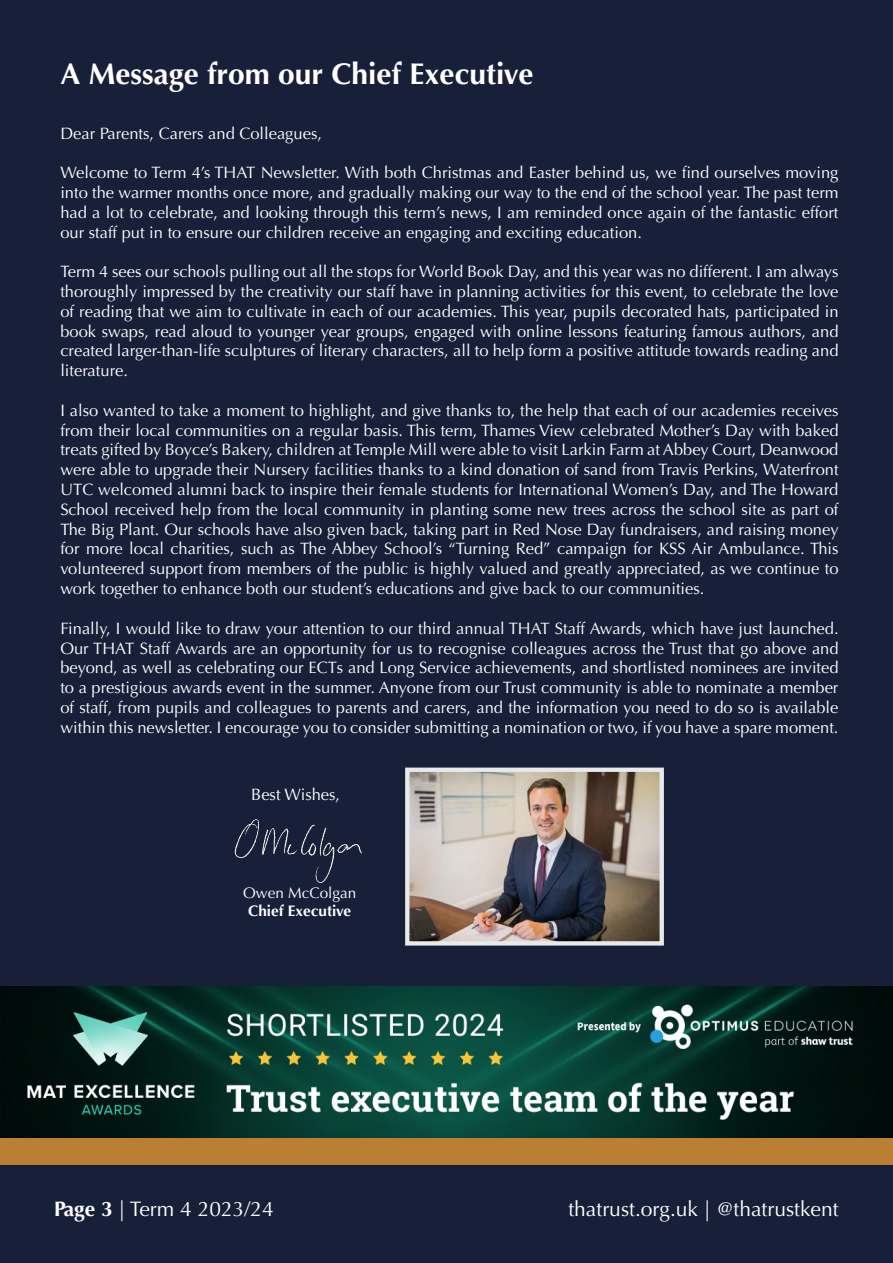
<style>
.page{position:relative;width:893px;height:1263px;background:#fff}
.page>*{position:absolute;margin:0;border:0;box-sizing:border-box;transform-origin:0 0}
.t1{font:700 30px "Optima";color:#fff}
.t2{font:21px "Optima";color:#fff}
.t3{font:16.5px/19.8px "Optima";color:#fff;text-align:justify}
.t4{font:700 15.3px "Optima";color:#fff}
.t5{font:15.3px "Optima";color:#fff}
.s1{font-weight:700}
</style>
<div class="page">
<div style="left:0;top:1165px;width:893px;height:98px;background:#181f39"></div>
<div style="left:0;top:0;width:893px;height:1137px;background:#181f39"></div>
<img style="left:234px;top:819px;width:128px;height:64px">
<div style="left:0;top:1137px;width:893px;height:28px;background:#ba7f35"></div>
<img style="left:410px;top:772px;width:249px;height:168px">
<div style="left:405px;top:767px;width:259px;height:178px;border:4px solid #e8e9eb"></div>
<img style="left:0;top:986px;width:893px;height:151px">
<p class="t1" style="left:60px;top:56px;width:475px">A Message from our Chief Executive</p>
<p class="t3" style="left:60px;top:123px;width:263px">Dear Parents, Carers and Colleagues,</p>
<p class="t3" style="left:60px;top:163px;width:780px">Welcome to Term 4’s THAT Newsletter. With both Christmas and Easter behind us, we find ourselves moving into the warmer months once more, and gradually making our way to the end of the school year. The past term had a lot to celebrate, and looking through this term’s news, I am reminded once again of the fantastic effort our staff put in to ensure our children receive an engaging and exciting education.</p>
<p class="t3" style="left:60px;top:262px;width:780px">Term 4 sees our schools pulling out all the stops for World Book Day, and this year was no different. I am always thoroughly impressed by the creativity our staff have in planning activities for this event, to celebrate the love of reading that we aim to cultivate in each of our academies. This year, pupils decorated hats, participated in book swaps, read aloud to younger year groups, engaged with online lessons featuring famous authors, and created larger-than-life sculptures of literary characters, all to help form a positive attitude towards reading and literature.</p>
<p class="t3" style="left:60px;top:401px;width:780px">I also wanted to take a moment to highlight, and give thanks to, the help that each of our academies receives from their local communities on a regular basis. This term, Thames View celebrated Mother’s Day with baked treats gifted by Boyce’s Bakery, children at Temple Mill were able to visit Larkin Farm at Abbey Court, Deanwood were able to upgrade their Nursery facilities thanks to a kind donation of sand from Travis Perkins, Waterfront UTC welcomed alumni back to inspire their female students for International Women’s Day, and The Howard School received help from the local community in planting some new trees across the school site as part of The Big Plant. Our schools have also given back, taking part in Red Nose Day fundraisers, and raising money for more local charities, such as The Abbey School’s “Turning Red” campaign for KSS Air Ambulance. This volunteered support from members of the public is highly valued and greatly appreciated, as we continue to work together to enhance both our student’s educations and give back to our communities.</p>
<p class="t3" style="left:60px;top:618px;width:780px">Finally, I would like to draw your attention to our third annual THAT Staff Awards, which have just launched.<br>Our THAT Staff Awards are an opportunity for us to recognise colleagues across the Trust that go above and beyond, as well as celebrating our ECTs and Long Service achievements, and shortlisted nominees are invited to a prestigious awards event in the summer. Anyone from our Trust community is able to nominate a member of staff, from pupils and colleagues to parents and carers, and the information you need to do so is available within this newsletter. I encourage you to consider submitting a nomination or two, if you have a spare moment.</p>
<p class="t3" style="left:251px;top:784px;width:90px">Best Wishes,</p>
<p class="t5" style="left:243px;top:884px;width:115px">Owen McColgan</p>
<p class="t4" style="left:248px;top:902px;width:104px">Chief Executive</p>
<p class="t2" style="left:54px;top:1197px;width:221px"><span class="s1">Page 3</span> | Term 4 2023/24</p>
<p class="t2" style="left:568px;top:1197px;width:272px">thatrust.org.uk | @thatrustkent</p>
</div>
